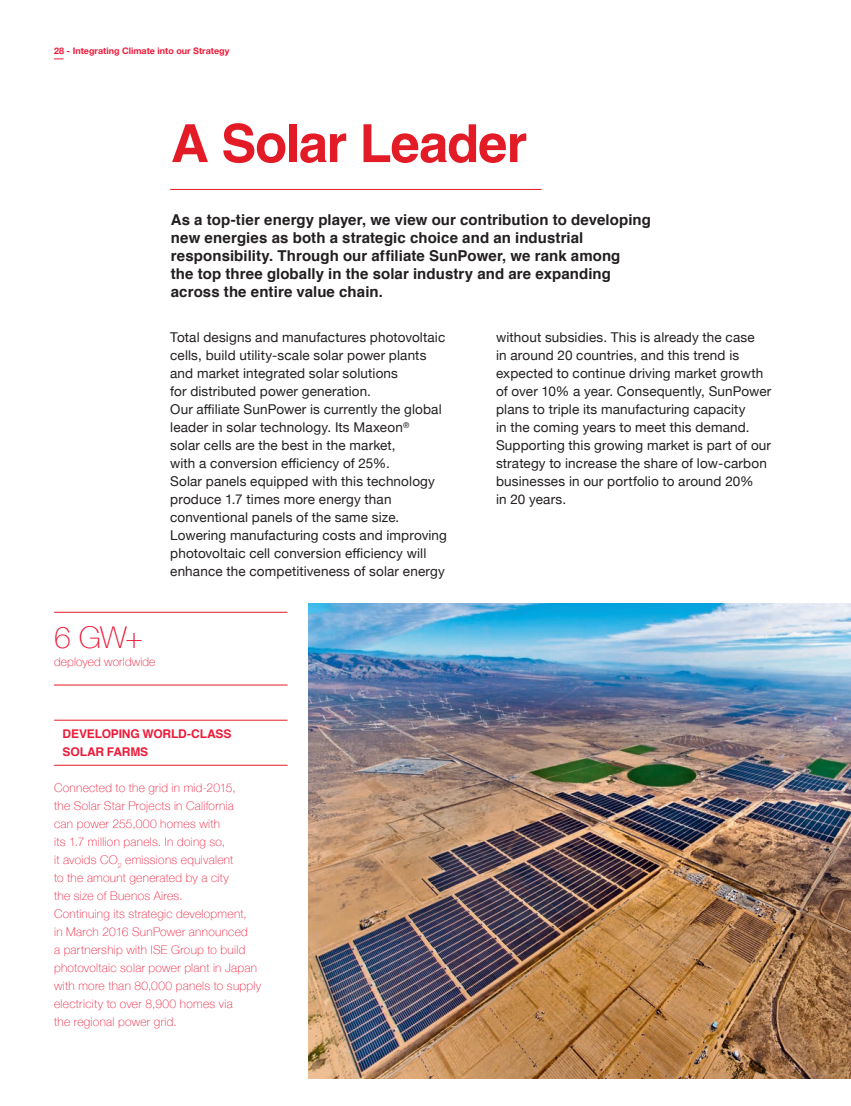
<style>
.page{position:relative;width:851px;height:1106px;background:#fff}
.page>*{position:absolute;margin:0;border:0;box-sizing:border-box;transform-origin:0 0}
.t1{font:700 52.5px "Helvetica";letter-spacing:-.02em;color:#e31b26}
.t2{font:100 30px "Helvetica Neue";color:#ed1a39}
.t3{font:700 15px/18px "Helvetica";letter-spacing:.005em;color:#231f20}
.t4{font:13.5px/18px "Helvetica Neue";letter-spacing:.01em;color:#231f20}
.t5{font:100 12px/18px "Helvetica Neue";letter-spacing:.025em;color:#ed1a39}
.t6{font:700 12px/18px "Helvetica";letter-spacing:-.01em;color:#ed1a39}
.t7{font:700 9px "Helvetica Neue";color:#ed1a39}
</style>
<div class="page">
<hr style="left:170px;top:189px;width:371px;height:1px;background:#e31b26">
<hr style="left:54px;top:684px;width:233px;height:1px;background:#e31b26">
<hr style="left:54px;top:612px;width:233px;height:1px;background:#e31b26">
<img style="left:309px;top:603px;width:541px;height:475px">
<hr style="left:54px;top:765px;width:233px;height:1px;background:#e31b26">
<hr style="left:54px;top:720px;width:233px;height:1px;background:#e31b26">
<p class="t7" style="left:54px;top:44px;width:177px">28 - Integrating Climate into our Strategy</p>
<h1 class="t1" style="left:171px;top:101px;width:358px">A Solar Leader</h1>
<p class="t3" style="left:171px;top:211px;width:481px">As a top-tier energy player, we view our contribution to developing new energies as both a strategic choice and an industrial responsibility. Through our affiliate SunPower, we rank among<br>the top three globally in the solar industry and are expanding across the entire value chain.</p>
<p class="t4" style="left:170px;top:329px;width:278px">Total designs and manufactures photovoltaic cells, build utility-scale solar power plants and market integrated solar solutions<br>for distributed power generation.<br>Our affiliate SunPower is currently the global leader in solar technology. Its Maxeon<sup>®<br></sup>solar cells are the best in the market,<br>with a conversion efficiency of 25%.<br>Solar panels equipped with this technology produce 1.7 times more energy than conventional panels of the same size.<br>Lowering manufacturing costs and improving photovoltaic cell conversion efficiency will enhance the competitiveness of solar energy</p>
<p class="t4" style="left:496px;top:329px;width:277px">without subsidies. This is already the case<br>in around 20 countries, and this trend is expected to continue driving market growth of over 10% a year. Consequently, SunPower plans to triple its manufacturing capacity<br>in the coming years to meet this demand.<br>Supporting this growing market is part of our strategy to increase the share of low-carbon businesses in our portfolio to around 20%<br>in 20 years.</p>
<h2 class="t2" style="left:54px;top:615px;width:91px">6 GW+</h2>
<p class="t5" style="left:54px;top:652px;width:103px">deployed worldwide</p>
<p class="t6" style="left:63px;top:725px;width:170px">DEVELOPING WORLD-CLASS<br>SOLAR FARMS</p>
<p class="t5" style="left:54px;top:778px;width:208px">Connected to the grid in mid-2015,<br>the Solar Star Projects in California<br>can power 255,000 homes with<br>its 1.7 million panels. In doing so,<br>it avoids CO<sub>2</sub> emissions equivalent<br>to the amount generated by a city<br>the size of Buenos Aires.<br>Continuing its strategic development,<br>in March 2016 SunPower announced<br>a partnership with ISE Group to build photovoltaic solar power plant in Japan with more than 80,000 panels to supply electricity to over 8,900 homes via<br>the regional power grid.</p>
</div>
